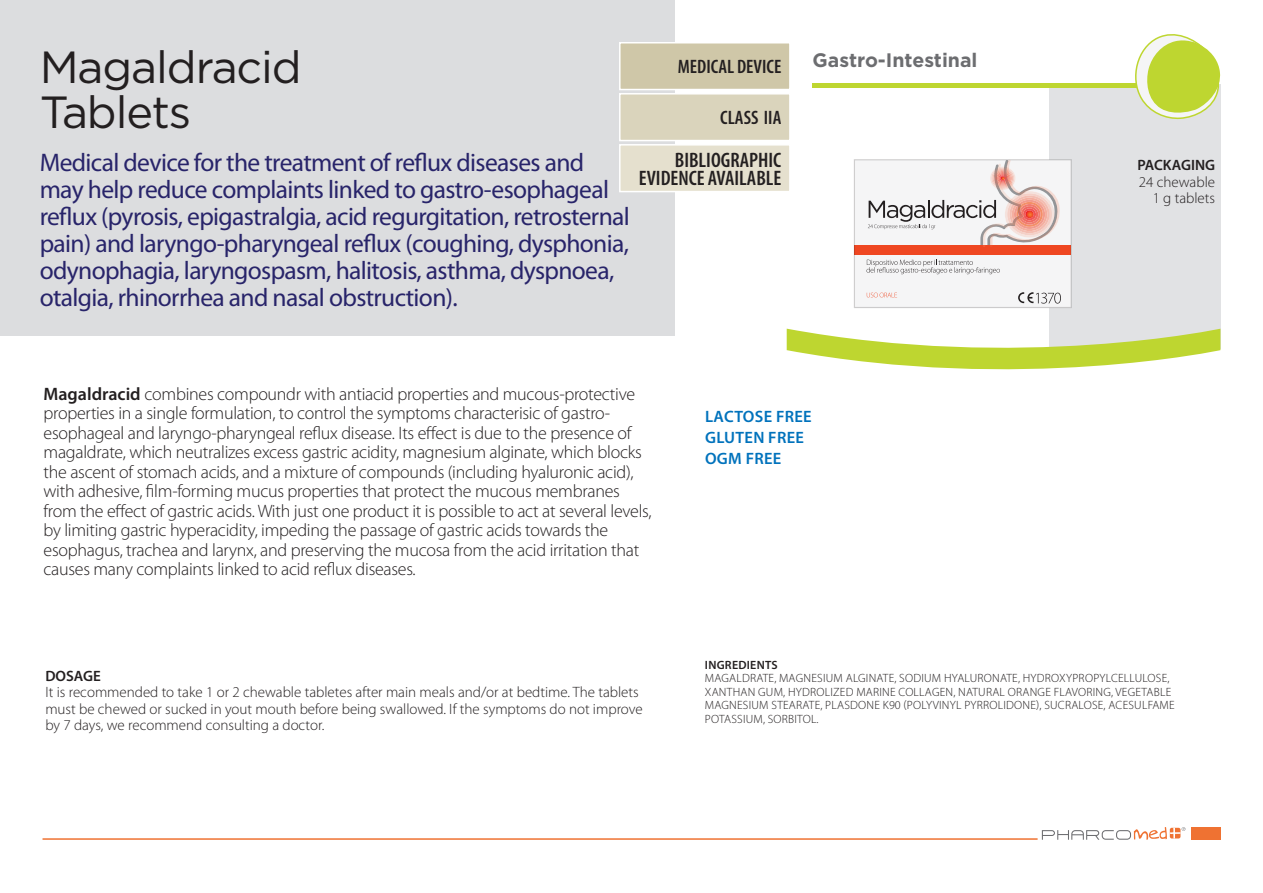
<style>
.page{position:relative;width:1263px;height:893px;background:#fff}
.page>*{position:absolute;margin:0;border:0;box-sizing:border-box;transform-origin:0 0}
.t1{font:45px "Gotham";letter-spacing:-.025em;color:#231f20}
.t2{font:25.5px/27px "Myriad Pro";letter-spacing:-.025em;color:#28246a}
.t3{font:600 condensed 21px "Myriad Pro";color:#231f20}
.t4{font:600 condensed 19.5px "Myriad Pro";color:#231f20}
.t5{font:700 19.5px "Gotham";color:#6c6d70}
.t6{font:300 18px/19.5px "Myriad Pro";letter-spacing:-.015em;color:#231f20}
.t7{font:600 16.5px "Myriad Pro";letter-spacing:.02em;color:#0072bc}
.t8{font:300 15px/16.5px "Myriad Pro";color:#231f20}
.t9{font:600 15px "Myriad Pro";color:#231f20}
.t10{font:300 12px/13.5px "Myriad Pro";letter-spacing:.02em;color:#231f20}
.t11{font:600 12px "Myriad Pro";letter-spacing:.02em;color:#231f20}
.s1{font-weight:600}
</style>
<div class="page">
<div style="left:1049px;top:84px;width:171px;height:265px;background:#e1e2e4"></div>
<hr style="left:812px;top:83px;width:351px;height:4px;background:#bed630">
<div style="left:0;top:0;width:674px;height:336px;background:#dcdddf"></div>
<svg style="left:787px;top:329px;width:433px;height:41px"></svg>
<div style="left:1191px;top:827px;width:29px;height:13px;background:#ef7232"></div>
<svg style="left:1042px;top:827px;width:143px;height:13px"></svg>
<hr style="left:43px;top:838px;width:994px;height:2px;background:#ef7232">
<div style="left:619px;top:42px;width:172px;height:48px;background:#cfc7a8;border:2px solid #fff"></div>
<div style="left:619px;top:93px;width:172px;height:48px;background:#dad4bc;border:2px solid #fff"></div>
<div style="left:619px;top:144px;width:172px;height:48px;background:#e5e0ce;border:2px solid #fff"></div>
<svg style="left:1129px;top:34px;width:92px;height:85px"></svg>
<svg style="left:854px;top:160px;width:217px;height:148px"></svg>
<p class="t1" style="left:40px;top:38px;width:264px">Magaldracid</p>
<p class="t1" style="left:40px;top:83px;width:153px">Tablets</p>
<p class="t2" style="left:40px;top:148px;width:592px">Medical device for the treatment of reflux diseases and may help reduce complaints linked to gastro-esophageal reflux (pyrosis, epigastralgia, acid regurgitation, retrosternal pain) and laryngo-pharyngeal reflux (coughing, dysphonia, odynophagia, laryngospasm, halitosis, asthma, dyspnoea, otalgia, rhinorrhea and nasal obstruction).</p>
<p class="t9" style="left:1137px;top:156px;width:79px">PACKAGING</p>
<p class="t5" style="left:812px;top:47px;width:167px">Gastro-Intestinal</p>
<p class="t4" style="left:678px;top:55px;width:105px">MEDICAL DEVICE</p>
<p class="t4" style="left:720px;top:106px;width:63px">CLASS IIA</p>
<p class="t3" style="left:675px;top:147px;width:108px">BIBLIOGRAPHIC</p>
<p class="t3" style="left:639px;top:165px;width:144px">EVIDENCE AVAILABLE</p>
<p class="t8" style="left:1139px;top:174px;width:78px">24 chewable</p>
<p class="t8" style="left:1153px;top:190px;width:64px">1 g tablets</p>
<p class="t6" style="left:44px;top:384px;width:610px"><span class="s1">Magaldracid</span> combines compoundr with antiacid properties and mucous-protective properties in a single formulation, to control the symptoms characterisic of gastro&shy;esophageal and laryngo-pharyngeal reflux disease. Its effect is due to the presence of magaldrate, which neutralizes excess gastric acidity, magnesium alginate, which blocks the ascent of stomach acids, and a mixture of compounds (including hyaluronic acid), with adhesive, film-forming mucus properties that protect the mucous membranes from the effect of gastric acids. With just one product it is possible to act at several levels, by limiting gastric hyperacidity, impeding the passage of gastric acids towards the esophagus, trachea and larynx, and preserving the mucosa from the acid irritation that causes many complaints linked to acid reflux diseases.</p>
<p class="t9" style="left:45px;top:666px;width:57px">DOSAGE</p>
<p class="t8" style="left:45px;top:684px;width:599px">It is recommended to take 1 or 2 chewable tabletes after main meals and/or at bedtime. The tablets must be chewed or sucked in yout mouth before being swallowed. If the symptoms do not improve by 7 days, we recommend consulting a doctor.</p>
<p class="t7" style="left:705px;top:406px;width:108px">LACTOSE FREE</p>
<p class="t7" style="left:705px;top:427px;width:101px">GLUTEN FREE</p>
<p class="t7" style="left:705px;top:448px;width:78px">OGM FREE</p>
<p class="t11" style="left:705px;top:657px;width:74px">INGREDIENTS</p>
<p class="t10" style="left:705px;top:672px;width:471px">MAGALDRATE, MAGNESIUM ALGINATE, SODIUM HYALURONATE, HYDROXYPROPYLCELLULOSE, XANTHAN GUM, HYDROLIZED MARINE COLLAGEN, NATURAL ORANGE FLAVORING, VEGETABLE MAGNESIUM STEARATE, PLASDONE K90 (POLYVINYL PYRROLIDONE), SUCRALOSE, ACESULFAME POTASSIUM, SORBITOL.</p>
</div>
